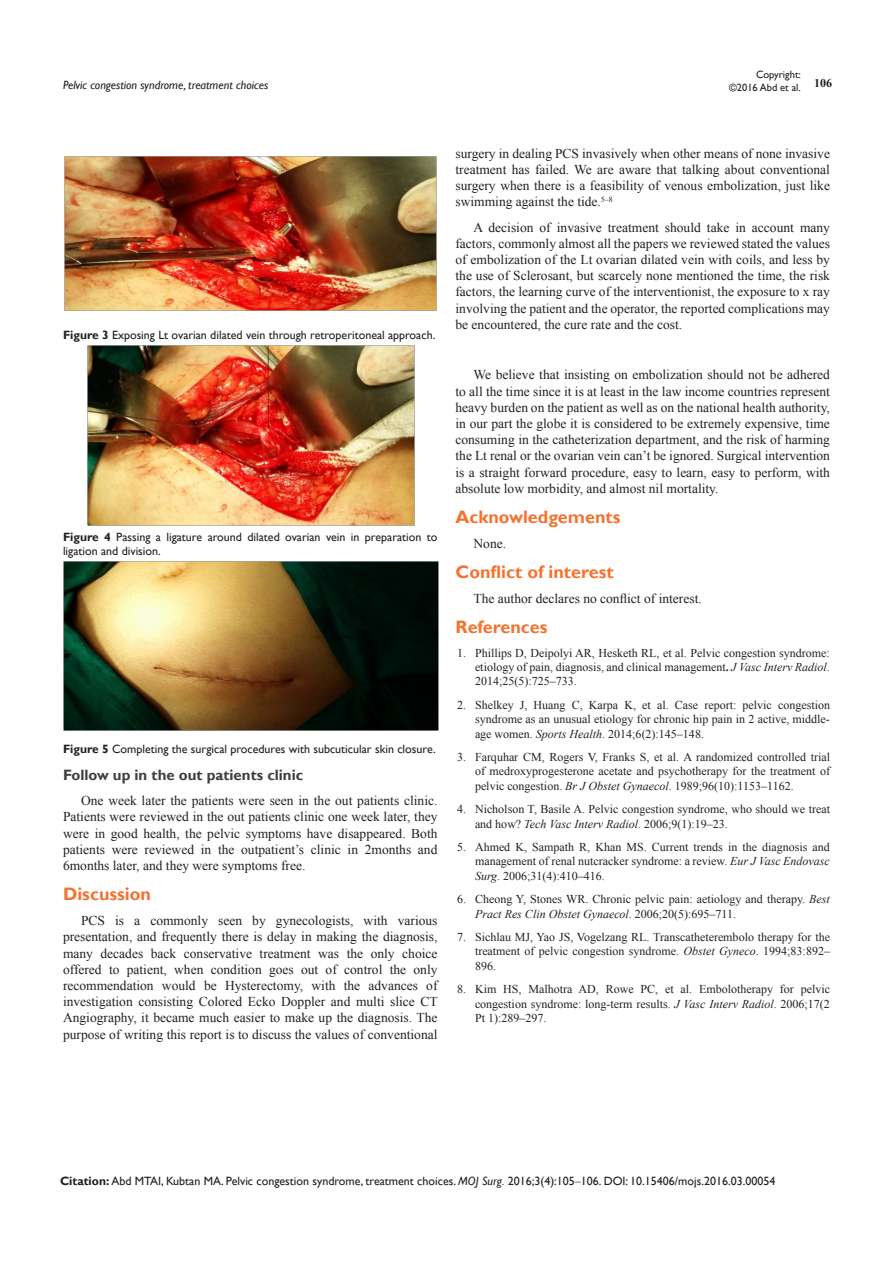
<style>
.page{position:relative;width:893px;height:1263px;background:#fff}
.page>*{position:absolute;margin:0;border:0;box-sizing:border-box;transform-origin:0 0}
.List_Paragraph{font:700 18px "Gill Sans";color:#f37331}
.List_Paragraph-2{font:700 15px "Gill Sans";color:#3e3e3f}
.t1{font:13.5px/16.2px "Times New Roman";color:#231f20;text-align:justify}
.t2{font:12px/14.4px "Times New Roman";color:#231f20;text-align:justify}
.Citation{font:12px/14.4px "Gill Sans";color:#231f20}
.t3{font:italic 12px "Gill Sans";color:#231f20}
.t4{font:700 12px "Times New Roman";color:#231f20}
.t5{font:10.5px/12.6px "Gill Sans";color:#231f20;text-align:right}
.s1{font-weight:700}
.s2{font-style:italic}
.s3{font-family:"Times New Roman"}
</style>
<div class="page">
<img style="left:65px;top:157px;width:372px;height:153px">
<img style="left:87px;top:346px;width:327px;height:179px">
<img style="left:63px;top:561px;width:375px;height:169px">
<p class="t5" style="left:729px;top:69px;width:73px">Copyright: ©2016 Abd et al.</p>
<p class="t3" style="left:63px;top:78px;width:207px">Pelvic congestion syndrome, treatment choices</p>
<p class="t4" style="left:814px;top:75px;width:19px">106</p>
<p class="Citation" style="left:63px;top:328px;width:374px"><span class="s1">Figure 3</span> Exposing Lt ovarian dilated vein through retroperitoneal approach.</p>
<p class="Citation" style="left:63px;top:529px;width:376px"><span class="s1">Figure 4</span> Passing a ligature around dilated ovarian vein in preparation to ligation and division.</p>
<p class="Citation" style="left:63px;top:742px;width:374px"><span class="s1">Figure 5</span> Completing the surgical procedures with subcuticular skin closure.</p>
<p class="List_Paragraph-2" style="left:63px;top:766px;width:242px">Follow up in the out patients clinic</p>
<p class="t1" style="left:63px;top:792px;width:376px;text-indent:18px">One week later the patients were seen in the out patients clinic.<br>Patients were reviewed in the out patients clinic one week later, they were in good health, the pelvic symptoms have disappeared. Both patients were reviewed in the outpatient’s clinic in 2months and 6months later, and they were symptoms free.</p>
<p class="List_Paragraph" style="left:63px;top:883px;width:89px">Discussion</p>
<p class="t1" style="left:63px;top:912px;width:376px;text-indent:18px">PCS is a commonly seen by gynecologists, with various presentation, and frequently there is delay in making the diagnosis, many decades back conservative treatment was the only choice offered to patient, when condition goes out of control the only recommendation would be Hysterectomy, with the advances of investigation consisting Colored Ecko Doppler and multi slice CT Angiography, it became much easier to make up the diagnosis. The purpose of writing this report is to discuss the values of conventional</p>
<p class="t1" style="left:455px;top:145px;width:376px">surgery in dealing PCS invasively when other means of none invasive treatment has failed. We are aware that talking about conventional surgery when there is a feasibility of venous embolization, just like swimming against the tide.<sup>5–8</sup></p>
<p class="t1" style="left:455px;top:219px;width:376px;text-indent:18px">A decision of invasive treatment should take in account many factors, commonly almost all the papers we reviewed stated the values of embolization of the Lt ovarian dilated vein with coils, and less by the use of Sclerosant, but scarcely none mentioned the time, the risk factors, the learning curve of the interventionist, the exposure to x ray involving the patient and the operator, the reported complications may be encountered, the cure rate and the cost.</p>
<p class="t1" style="left:455px;top:366px;width:376px;text-indent:18px">We believe that insisting on embolization should not be adhered to all the time since it is at least in the law income countries represent heavy burden on the patient as well as on the national health authority, in our part the globe it is considered to be extremely expensive, time consuming in the catheterization department, and the risk of harming the Lt renal or the ovarian vein can’t be ignored. Surgical intervention is a straight forward procedure, easy to learn, easy to perform, with absolute low morbidity, and almost nil mortality.</p>
<p class="List_Paragraph" style="left:455px;top:506px;width:166px">Acknowledgements</p>
<p class="t1" style="left:473px;top:535px;width:34px">None.</p>
<p class="List_Paragraph" style="left:455px;top:561px;width:160px">Conflict of interest</p>
<p class="t1" style="left:473px;top:590px;width:230px">The author declares no conflict of interest.</p>
<p class="List_Paragraph" style="left:455px;top:616px;width:94px">References</p>
<p class="t2" style="left:475px;top:645px;width:356px;text-indent:-18px">1. Phillips D, Deipolyi AR, Hesketh RL, et al. Pelvic congestion syndrome: etiology of pain, diagnosis, and clinical management<span class="s1">.</span> <span class="s2">J Vasc Interv Radiol</span>.<br>2014;25(5):725–733.</p>
<p class="t2" style="left:475px;top:697px;width:356px;text-indent:-18px">2. Shelkey J, Huang C, Karpa K, et al. Case report: pelvic congestion syndrome as an unusual etiology for chronic hip pain in 2 active, middle&shy;age women. <span class="s2">Sports Health</span>. 2014;6(2):145–148.</p>
<p class="t2" style="left:475px;top:749px;width:356px;text-indent:-18px">3. Farquhar CM, Rogers V, Franks S, et al. A randomized controlled trial of medroxyprogesterone acetate and psychotherapy for the treatment of pelvic congestion. <span class="s2">Br J Obstet Gynaecol</span>. 1989;96(10):1153–1162.</p>
<p class="t2" style="left:475px;top:802px;width:356px;text-indent:-18px">4. Nicholson T, Basile A. Pelvic congestion syndrome, who should we treat and how? <span class="s2">Tech Vasc Interv Radiol</span>. 2006;9(1):19–23.</p>
<p class="t2" style="left:475px;top:839px;width:356px;text-indent:-18px">5. Ahmed K, Sampath R, Khan MS. Current trends in the diagnosis and management of renal nutcracker syndrome: a review. <span class="s2">Eur J Vasc Endovasc Surg</span>. 2006;31(4):410–416.</p>
<p class="t2" style="left:475px;top:892px;width:356px;text-indent:-18px">6. Cheong Y, Stones WR. Chronic pelvic pain: aetiology and therapy. <span class="s2">Best<br>Pract Res Clin Obstet Gynaecol</span>. 2006;20(5):695–711.</p>
<p class="t2" style="left:475px;top:929px;width:356px;text-indent:-18px">7. Sichlau MJ, Yao JS, Vogelzang RL. Transcatheterembolo therapy for the treatment of pelvic congestion syndrome. <span class="s2">Obstet Gyneco</span>. 1994;83:892– 896.</p>
<p class="t2" style="left:475px;top:982px;width:356px;text-indent:-18px">8. Kim HS, Malhotra AD, Rowe PC, et al. Embolotherapy for pelvic congestion syndrome: long-term results. <span class="s2">J Vasc Interv Radiol</span>. 2006;17(2<br>Pt 1):289–297.</p>
<p class="Citation" style="left:60px;top:1174px;width:717px"><span class="s1">Citation:</span> Abd MTAI, Kubtan MA. Pelvic congestion syndrome, treatment choices. <span class="s2">MOJ Surg.</span> 2016;3(4):105<span class="s3">‒</span>106. DOI: 10.15406/mojs.2016.03.00054</p>
</div>
